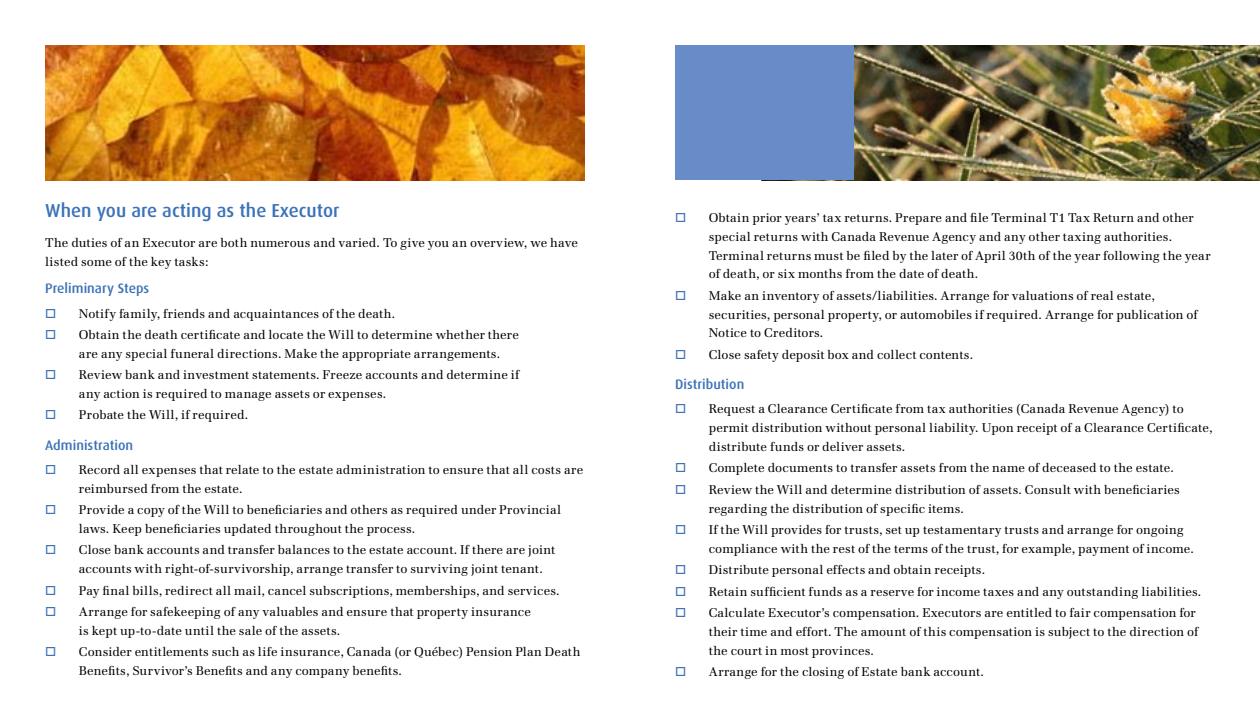
<style>
.page{position:relative;width:1260px;height:720px;background:#fff}
.page>*{position:absolute;margin:0;border:0;box-sizing:border-box;transform-origin:0 0}
.Titles{font:500 18.75px "Dax";color:#3c72b7}
.Subtitles{font:500 13.75px "Dax";color:#3c72b7}
.Checklist{font:12.5px/18.8px "Emona";letter-spacing:.01em;color:#000}
.Body{font:12.5px/18.8px "Emona";letter-spacing:.005em;color:#000}
.s1{color:#3c72b7}
</style>
<div class="page">
<img style="left:854px;top:45px;width:406px;height:135px">
<div style="left:676px;top:45px;width:178px;height:135px;background:#688cc7"></div>
<img style="left:45px;top:45px;width:540px;height:135px">
<p class="Titles" style="left:45px;top:200px;width:296px">When you are acting as the Executor</p>
<p class="Body" style="left:45px;top:233px;width:535px">The duties of an Executor are both numerous and varied. To give you an overview, we have listed some of the key tasks:</p>
<p class="Subtitles" style="left:45px;top:281px;width:106px">Preliminary Steps</p>
<p class="Checklist" style="left:45px;top:304px;width:352px"><span class="s1">□</span> Notify family, friends and acquaintances of the death.</p>
<p class="Checklist" style="left:79px;top:325px;width:442px;text-indent:-34px"><span class="s1">□</span> Obtain the death certificate and locate the Will to determine whether there are any special funeral directions. Make the appropriate arrangements.</p>
<p class="Checklist" style="left:79px;top:365px;width:442px;text-indent:-34px"><span class="s1">□</span> Review bank and investment statements. Freeze accounts and determine if any action is required to manage assets or expenses.</p>
<p class="Checklist" style="left:45px;top:406px;width:205px"><span class="s1">□</span> Probate the Will, if required.</p>
<p class="Subtitles" style="left:45px;top:437px;width:90px">Administration</p>
<p class="Checklist" style="left:79px;top:460px;width:506px;text-indent:-34px"><span class="s1">□</span> Record all expenses that relate to the estate administration to ensure that all costs are reimbursed from the estate.</p>
<p class="Checklist" style="left:79px;top:500px;width:484px;text-indent:-34px"><span class="s1">□</span> Provide a copy of the Will to beneficiaries and others as required under Provincial laws. Keep beneficiaries updated throughout the process.</p>
<p class="Checklist" style="left:79px;top:541px;width:478px;text-indent:-34px"><span class="s1">□</span> Close bank accounts and transfer balances to the estate account. If there are joint accounts with right-of-survivorship, arrange transfer to surviving joint tenant.</p>
<p class="Checklist" style="left:45px;top:581px;width:516px"><span class="s1">□</span> Pay final bills, redirect all mail, cancel subscriptions, memberships, and services.</p>
<p class="Checklist" style="left:79px;top:602px;width:454px;text-indent:-34px"><span class="s1">□</span> Arrange for safekeeping of any valuables and ensure that property insurance is kept up-to-date until the sale of the assets.</p>
<p class="Checklist" style="left:79px;top:642px;width:503px;text-indent:-34px"><span class="s1">□</span> Consider entitlements such as life insurance, Canada (or Québec) Pension Plan Death<br>Benefits, Survivor’s Benefits and any company benefits.</p>
<p class="Checklist" style="left:709px;top:208px;width:503px;text-indent:-34px"><span class="s1">□</span> Obtain prior years’ tax returns. Prepare and file Terminal T1 Tax Return and other special returns with Canada Revenue Agency and any other taxing authorities.<br>Terminal returns must be filed by the later of April 30th of the year following the year of death, or six months from the date of death.</p>
<p class="Checklist" style="left:709px;top:286px;width:491px;text-indent:-34px"><span class="s1">□</span> Make an inventory of assets/liabilities. Arrange for valuations of real estate, securities, personal property, or automobiles if required. Arrange for publication of<br>Notice to Creditors.</p>
<p class="Checklist" style="left:675px;top:345px;width:300px"><span class="s1">□</span> Close safety deposit box and collect contents.</p>
<p class="Subtitles" style="left:675px;top:377px;width:71px">Distribution</p>
<p class="Checklist" style="left:709px;top:400px;width:505px;text-indent:-34px"><span class="s1">□</span> Request a Clearance Certificate from tax authorities (Canada Revenue Agency) to permit distribution without personal liability. Upon receipt of a Clearance Certificate, distribute funds or deliver assets.</p>
<p class="Checklist" style="left:675px;top:458px;width:500px"><span class="s1">□</span> Complete documents to transfer assets from the name of deceased to the estate.</p>
<p class="Checklist" style="left:709px;top:480px;width:473px;text-indent:-34px"><span class="s1">□</span> Review the Will and determine distribution of assets. Consult with beneficiaries regarding the distribution of specific items.</p>
<p class="Checklist" style="left:709px;top:520px;width:487px;text-indent:-34px"><span class="s1">□</span> If the Will provides for trusts, set up testamentary trusts and arrange for ongoing compliance with the rest of the terms of the trust, for example, payment of income.</p>
<p class="Checklist" style="left:675px;top:560px;width:312px"><span class="s1">□</span> Distribute personal effects and obtain receipts.</p>
<p class="Checklist" style="left:675px;top:582px;width:528px"><span class="s1">□</span> Retain sufficient funds as a reserve for income taxes and any outstanding liabilities.</p>
<p class="Checklist" style="left:709px;top:603px;width:491px;text-indent:-34px"><span class="s1">□</span> Calculate Executor’s compensation. Executors are entitled to fair compensation for their time and effort. The amount of this compensation is subject to the direction of the court in most provinces.</p>
<p class="Checklist" style="left:675px;top:662px;width:311px"><span class="s1">□</span> Arrange for the closing of Estate bank account.</p>
</div>
